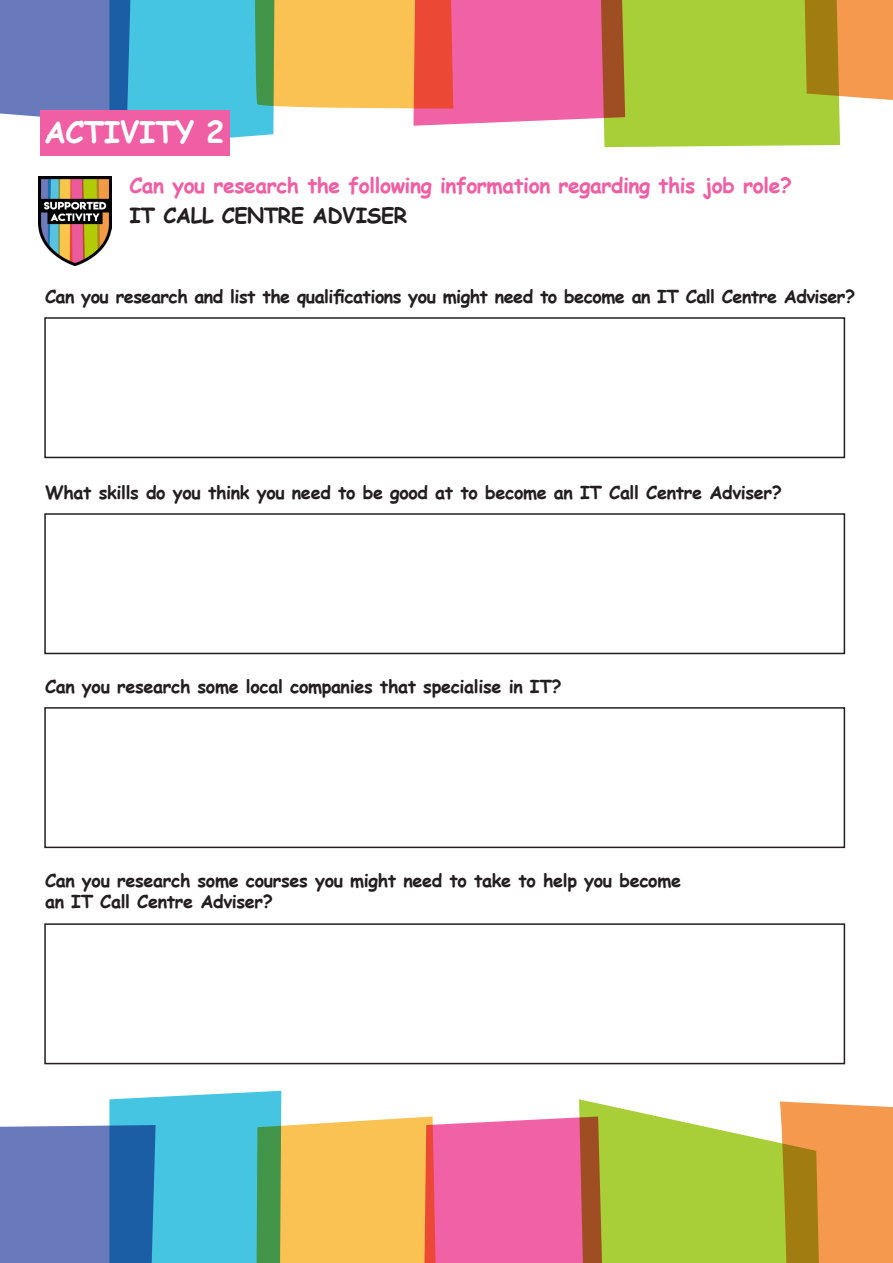
<style>
.page{position:relative;width:893px;height:1263px;background:#fff}
.page>*{position:absolute;margin:0;border:0;box-sizing:border-box;transform-origin:0 0}
.t1{font:700 30px "Comic Sans MS";letter-spacing:-.02em;color:#fff}
.t2{font:700 21px "Comic Sans MS";letter-spacing:-.02em;color:#f05ea3}
.BODY{font:700 21px "Comic Sans MS";letter-spacing:-.02em;color:#231f20}
.BODY-2{font:700 18px/21.6px "Comic Sans MS";letter-spacing:-.02em;color:#231f20}
</style>
<div class="page">
<svg style="left:0;top:0;width:893px;height:147px;background:#b6aa87"></svg>
<div style="left:40px;top:111px;width:189px;height:45px;background:#f05ea3"></div>
<svg style="left:0;top:1091px;width:893px;height:172px;background:#b4ac8f"></svg>
<img style="left:39px;top:177px;width:72px;height:89px">
<div style="left:44px;top:317px;width:801px;height:141px;border:2px solid #231f20"></div>
<div style="left:44px;top:513px;width:801px;height:141px;border:2px solid #231f20"></div>
<div style="left:44px;top:707px;width:801px;height:141px;border:2px solid #231f20"></div>
<div style="left:44px;top:923px;width:801px;height:141px;border:2px solid #231f20"></div>
<h2 class="t1" style="left:44px;top:110px;width:182px">ACTIVITY 2</h2>
<h3 class="t2" style="left:129px;top:170px;width:664px">Can you research the following information regarding this job role?</h3>
<p class="BODY" style="left:129px;top:200px;width:279px">IT CALL CENTRE ADVISER</p>
<p class="BODY-2" style="left:45px;top:285px;width:812px">Can you research and list the qualifications you might need to become an IT Call Centre Adviser?</p>
<p class="BODY-2" style="left:45px;top:481px;width:738px">What skills do you think you need to be good at to become an IT Call Centre Adviser?</p>
<p class="BODY-2" style="left:45px;top:675px;width:518px">Can you research some local companies that specialise in IT?</p>
<p class="BODY-2" style="left:45px;top:868px;width:637px">Can you research some courses you might need to take to help you become an IT Call Centre Adviser?</p>
</div>
